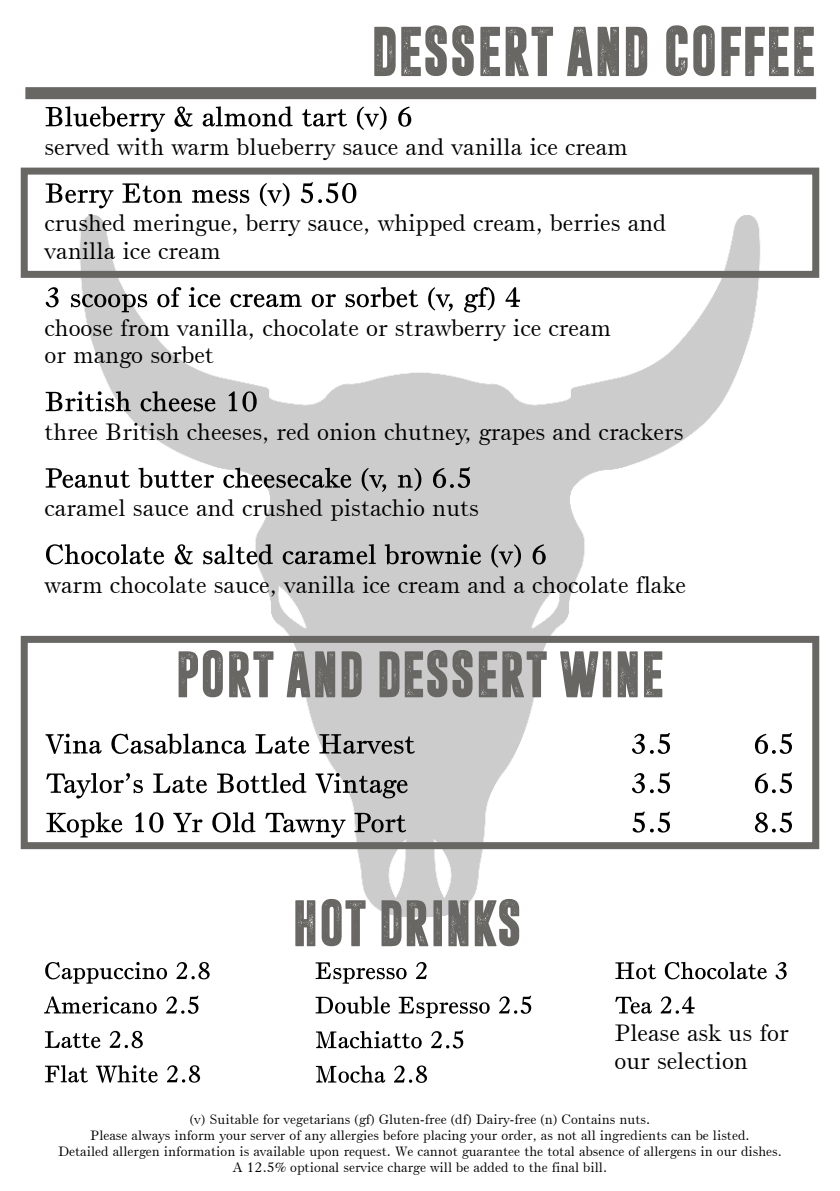
<style>
.page{position:relative;width:840px;height:1191px;background:#fff}
.page>*{position:absolute;margin:0;border:0;box-sizing:border-box;transform-origin:0 0}
.t1{font:54px "Dreamwalker";color:#686764}
.t2{font:50.4px "Dreamwalker";color:#686764}
.t3{font:23.4px/27.8px "Bruce Old Style BT";color:#000}
.t4{font:13.4px/15.8px "Bruce Old Style BT";color:#000;text-align:center}
</style>
<div class="page">
<img style="left:20px;top:192px;width:800px;height:725px">
<div style="left:21px;top:168px;width:797px;height:110px;border:7px solid #686764"></div>
<div style="left:25px;top:87px;width:790px;height:12px;background:#686764"></div>
<svg style="left:46px;top:106px;width:119px;height:26px"></svg>
<svg style="left:174px;top:107px;width:19px;height:20px"></svg>
<svg style="left:202px;top:106px;width:90px;height:21px"></svg>
<svg style="left:302px;top:109px;width:45px;height:17px"></svg>
<svg style="left:357px;top:106px;width:29px;height:24px"></svg>
<svg style="left:398px;top:106px;width:13px;height:21px"></svg>
<svg style="left:46px;top:183px;width:67px;height:25px"></svg>
<svg style="left:122px;top:183px;width:60px;height:20px"></svg>
<svg style="left:192px;top:190px;width:57px;height:13px"></svg>
<svg style="left:260px;top:183px;width:29px;height:23px"></svg>
<svg style="left:301px;top:182px;width:55px;height:21px"></svg>
<svg style="left:46px;top:287px;width:13px;height:20px"></svg>
<svg style="left:71px;top:294px;width:76px;height:18px"></svg>
<svg style="left:157px;top:287px;width:24px;height:20px"></svg>
<svg style="left:189px;top:287px;width:31px;height:20px"></svg>
<svg style="left:230px;top:294px;width:71px;height:13px"></svg>
<svg style="left:311px;top:294px;width:25px;height:13px"></svg>
<svg style="left:345px;top:287px;width:73px;height:20px"></svg>
<svg style="left:428px;top:287px;width:24px;height:24px"></svg>
<svg style="left:464px;top:287px;width:30px;height:25px"></svg>
<svg style="left:505px;top:287px;width:14px;height:20px"></svg>
<svg style="left:46px;top:391px;width:85px;height:20px"></svg>
<svg style="left:140px;top:391px;width:75px;height:20px"></svg>
<svg style="left:228px;top:391px;width:28px;height:20px"></svg>
<svg style="left:46px;top:468px;width:84px;height:20px"></svg>
<svg style="left:138px;top:467px;width:76px;height:21px"></svg>
<svg style="left:223px;top:467px;width:128px;height:21px;background:#9d9d9d"></svg>
<svg style="left:361px;top:468px;width:25px;height:24px"></svg>
<svg style="left:397px;top:468px;width:24px;height:23px"></svg>
<svg style="left:433px;top:467px;width:37px;height:21px"></svg>
<svg style="left:46px;top:544px;width:118px;height:20px"></svg>
<svg style="left:175px;top:544px;width:18px;height:20px"></svg>
<svg style="left:203px;top:544px;width:70px;height:20px"></svg>
<svg style="left:282px;top:544px;width:93px;height:20px;background:#939393"></svg>
<svg style="left:384px;top:544px;width:96px;height:20px;background:#949494"></svg>
<svg style="left:491px;top:544px;width:29px;height:23px"></svg>
<svg style="left:532px;top:544px;width:13px;height:20px"></svg>
<svg style="left:45px;top:962px;width:122px;height:21px"></svg>
<svg style="left:176px;top:962px;width:33px;height:17px"></svg>
<svg style="left:44px;top:996px;width:113px;height:17px"></svg>
<svg style="left:166px;top:995px;width:32px;height:18px"></svg>
<svg style="left:45px;top:1031px;width:55px;height:17px"></svg>
<svg style="left:110px;top:1030px;width:33px;height:18px"></svg>
<svg style="left:45px;top:1065px;width:43px;height:17px"></svg>
<svg style="left:96px;top:1065px;width:62px;height:17px"></svg>
<svg style="left:167px;top:1065px;width:33px;height:17px"></svg>
<svg style="left:615px;top:962px;width:41px;height:17px"></svg>
<svg style="left:664px;top:961px;width:102px;height:18px"></svg>
<svg style="left:775px;top:962px;width:11px;height:17px"></svg>
<svg style="left:615px;top:996px;width:36px;height:17px"></svg>
<svg style="left:660px;top:996px;width:34px;height:17px"></svg>
<div style="left:21px;top:636px;width:797px;height:213px;border:7px solid #686764"></div>
<svg style="left:45px;top:733px;width:57px;height:21px"></svg>
<svg style="left:111px;top:733px;width:135px;height:21px"></svg>
<svg style="left:255px;top:734px;width:54px;height:20px"></svg>
<svg style="left:319px;top:734px;width:95px;height:20px;background:#939393"></svg>
<svg style="left:631px;top:733px;width:38px;height:21px"></svg>
<svg style="left:754px;top:733px;width:37px;height:21px"></svg>
<svg style="left:46px;top:773px;width:97px;height:25px"></svg>
<svg style="left:153px;top:773px;width:54px;height:20px"></svg>
<svg style="left:217px;top:773px;width:89px;height:20px"></svg>
<svg style="left:315px;top:773px;width:92px;height:25px"></svg>
<svg style="left:631px;top:772px;width:38px;height:21px"></svg>
<svg style="left:754px;top:772px;width:37px;height:21px"></svg>
<svg style="left:46px;top:812px;width:76px;height:25px"></svg>
<svg style="left:135px;top:812px;width:28px;height:20px"></svg>
<svg style="left:173px;top:813px;width:29px;height:19px"></svg>
<svg style="left:212px;top:812px;width:43px;height:20px"></svg>
<svg style="left:265px;top:813px;width:80px;height:25px"></svg>
<svg style="left:354px;top:813px;width:52px;height:19px"></svg>
<svg style="left:632px;top:811px;width:37px;height:21px"></svg>
<svg style="left:754px;top:811px;width:37px;height:21px"></svg>
<svg style="left:315px;top:962px;width:91px;height:21px"></svg>
<svg style="left:416px;top:962px;width:10px;height:17px"></svg>
<svg style="left:315px;top:996px;width:75px;height:17px"></svg>
<svg style="left:398px;top:996px;width:91px;height:22px"></svg>
<svg style="left:499px;top:995px;width:32px;height:18px"></svg>
<svg style="left:316px;top:1031px;width:105px;height:17px"></svg>
<svg style="left:431px;top:1030px;width:32px;height:18px"></svg>
<svg style="left:316px;top:1065px;width:69px;height:17px"></svg>
<svg style="left:394px;top:1065px;width:33px;height:18px"></svg>
<h1 class="t1" style="left:370px;top:26px;width:446px">DESSERT AND COFFEE</h1>
<p class="t3" style="left:44px;top:135px;width:584px">served with warm blueberry sauce and vanilla ice cream</p>
<p class="t3" style="left:44px;top:211px;width:623px">crushed meringue, berry sauce, whipped cream, berries and vanilla ice cream</p>
<p class="t3" style="left:44px;top:315px;width:567px">choose from vanilla, chocolate or strawberry ice cream or mango sorbet</p>
<p class="t3" style="left:44px;top:420px;width:640px">three British cheeses, red onion chutney, grapes and crackers</p>
<p class="t3" style="left:44px;top:496px;width:436px">caramel sauce and crushed pistachio nuts</p>
<p class="t3" style="left:44px;top:572px;width:642px">warm chocolate sauce, vanilla ice cream and a chocolate flake</p>
<h2 class="t2" style="left:175px;top:650px;width:490px">PORT AND DESSERT WINE</h2>
<h2 class="t2" style="left:292px;top:899px;width:231px">HOT DRINKS</h2>
<p class="t3" style="left:614px;top:1021px;width:176px">Please ask us for our selection</p>
<p class="t4" style="left:58px;top:1113px;width:725px">(v) Suitable for vegetarians (gf) Gluten-free (df) Dairy-free (n) Contains nuts.<br>Please always inform your server of any allergies before placing your order, as not all ingredients can be listed.<br>Detailed allergen information is available upon request. We cannot guarantee the total absence of allergens in our dishes.<br>A 12.5% optional service charge will be added to the final bill.</p>
</div>
